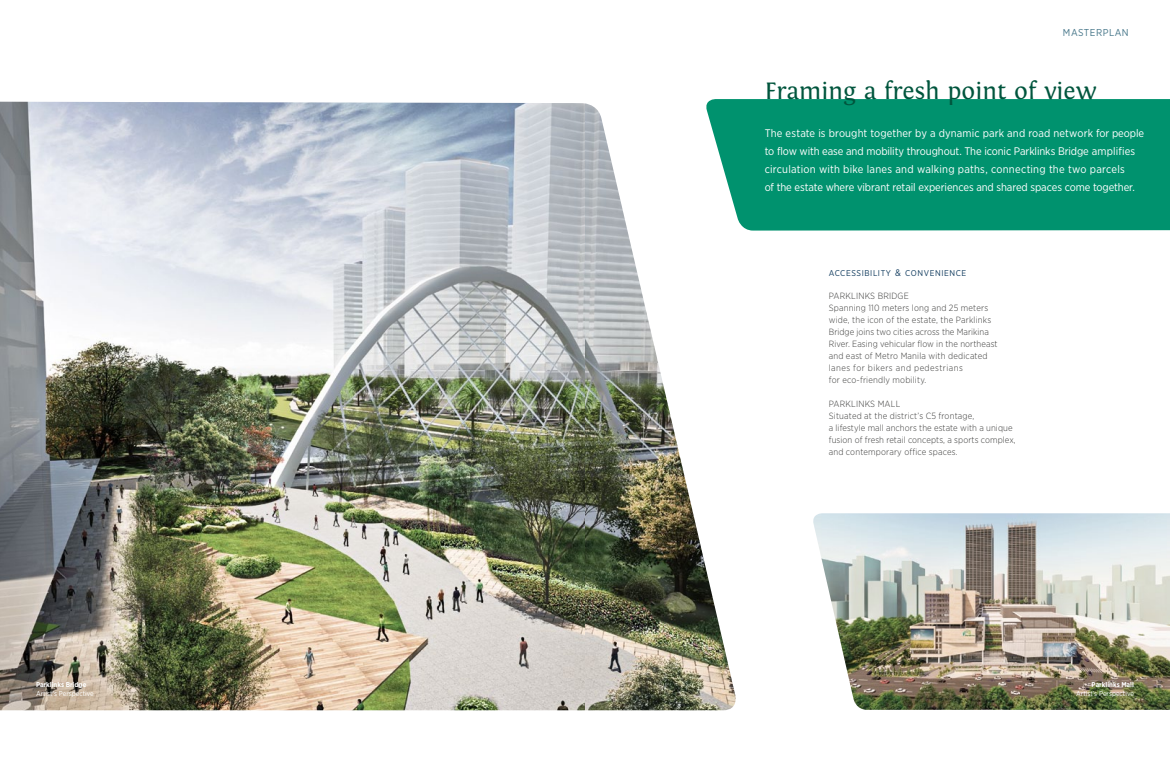
<style>
.page{position:relative;width:1170px;height:774px;background:#fff}
.page>*{position:absolute;margin:0;border:0;box-sizing:border-box;transform-origin:0 0}
.t1{font:25px "Fontin";color:#00553d}
.t2{font:11px/18px "Gotham Narrow";letter-spacing:-.005em;color:#fff}
.t3{font:10px "Gotham Narrow";letter-spacing:.05em;color:#47778a}
.t4{font:300 9px/12px "Gotham Narrow";letter-spacing:.02em;color:#3c3c3b}
.t5{font:8.4px "Gotham Narrow";letter-spacing:.07em;color:#0f3a5d}
.t6{font:7px "Gotham Narrow";color:#fff}
.t7{font:700 7px "Gotham Narrow";color:#fff}
.s1{font-size:9.5px}
</style>
<div class="page">
<img style="left:0;top:102px;width:736px;height:608px">
<img style="left:813px;top:513px;width:357px;height:197px">
<div style="left:704px;top:99px;width:466px;height:132px;background:#00926e"></div>
<p class="t7" style="left:36px;top:680px;width:52px">Parklinks Bridge</p>
<p class="t6" style="left:36px;top:689px;width:59px">Artist’s Perspective</p>
<p class="t3" style="left:1063px;top:27px;width:67px">MASTERPLAN</p>
<h1 class="t1" style="left:765px;top:77px;width:333px">Framing a fresh point of view</h1>
<p class="t2" style="left:765px;top:124px;width:381px">The estate is brought together by a dynamic park and road network for people to flow with ease and mobility throughout. The iconic Parklinks Bridge amplifies circulation with bike lanes and walking paths, connecting the two parcels<br>of the estate where vibrant retail experiences and shared spaces come together.</p>
<p class="t5" style="left:829px;top:267px;width:139px">ACCESSIBILITY <span class="s1">&amp;</span> CONVENIENCE</p>
<p class="t4" style="left:829px;top:290px;width:170px">PARKLINKS BRIDGE<br>Spanning 110 meters long and 25 meters wide, the icon of the estate, the Parklinks Bridge joins two cities across the Marikina River. Easing vehicular flow in the northeast and east of Metro Manila with dedicated lanes for bikers and pedestrians<br>for eco-friendly mobility.</p>
<p class="t4" style="left:829px;top:398px;width:188px">PARKLINKS MALL<br>Situated at the district’s C5 frontage,<br>a lifestyle mall anchors the estate with a unique fusion of fresh retail concepts, a sports complex, and contemporary office spaces.</p>
<p class="t7" style="left:1092px;top:680px;width:44px">Parklinks Mall</p>
<p class="t6" style="left:1076px;top:689px;width:59px">Artist’s Perspective</p>
</div>
